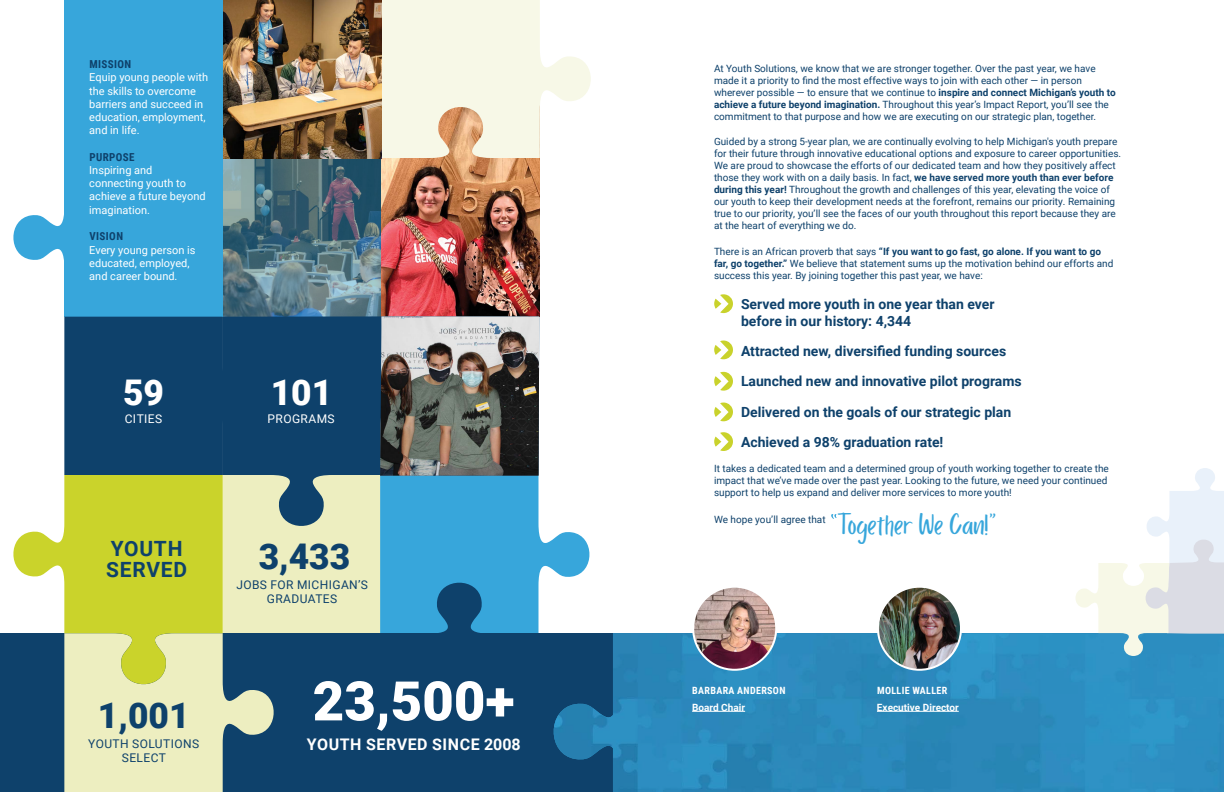
<style>
.page{position:relative;width:1224px;height:792px;background:#fff}
.page>*{position:absolute;margin:0;border:0;box-sizing:border-box;transform-origin:0 0}
.t1{font:900 54.6px "Roboto";color:#fff}
.t2{font:900 35.4px "Roboto";color:#0e416b}
.t3{font:900 35.4px "Roboto";color:#fff}
.t4{font:30.5px "Porcelain";color:#37a6db}
.t5{font:700 21px/21px "Roboto";letter-spacing:.035em;color:#0e416b}
.t6{font:700 16px "Roboto";letter-spacing:.035em;color:#fff}
.t7{font:700 14px/30.3px "Roboto";color:#0e416b}
.t8{font:12px/14.4px "Roboto";letter-spacing:.035em;color:#0e416b;text-align:center}
.t9{font:12px "Roboto";letter-spacing:.035em;color:#fff}
.t10{font:11px/13.2px "Roboto";color:#fff}
.t11{font:700 11px "Roboto Condensed";letter-spacing:.035em;color:#0e416b}
.t12{font:10px/12px "Roboto";color:#0e416b}
.t13{font:700 10px "Roboto Condensed";letter-spacing:.035em;color:#fff}
.t14{font:700 10px "Roboto";color:#fff}
.s1{font-weight:700}
</style>
<div class="page">
<img style="left:223px;top:158px;width:159px;height:158px">
<img style="left:382px;top:158px;width:157px;height:158px">
<svg style="left:382px;top:0;width:209px;height:158px"></svg>
<div style="left:223px;top:532px;width:157px;height:101px;background:#edeec0"></div>
<svg style="left:380px;top:476px;width:210px;height:157px;fill:#37a6db"></svg>
<svg style="left:223px;top:316px;width:214px;height:216px;background:#4b788d"></svg>
<img style="left:223px;top:0;width:159px;height:158px">
<div style="left:0;top:633px;width:1224px;height:159px;background:#0e416b"></div>
<img style="left:553px;top:633px;width:671px;height:159px">
<svg style="left:64px;top:689px;width:210px;height:103px"></svg>
<svg style="left:13px;top:215px;width:51px;height:45px;fill:#37a6db"></svg>
<svg style="left:13px;top:475px;width:210px;height:215px;fill:#cad32b"></svg>
<hr style="left:692px;top:711px;width:53px;height:1px;background:#fff">
<hr style="left:877px;top:711px;width:82px;height:1px;background:#fff">
<img style="left:693px;top:587px;width:83px;height:83px;border-radius:41px">
<div style="left:692px;top:586px;width:85px;height:85px;border:2px solid #fff;border-radius:50%"></div>
<img style="left:878px;top:587px;width:83px;height:83px;border-radius:42px">
<div style="left:877px;top:586px;width:85px;height:85px;border:2px solid #fff;border-radius:50%"></div>
<div style="left:64px;top:0;width:159px;height:317px;background:#37a6db"></div>
<svg style="left:714px;top:294px;width:19px;height:19px"></svg>
<svg style="left:714px;top:341px;width:19px;height:18px"></svg>
<svg style="left:714px;top:372px;width:19px;height:19px"></svg>
<svg style="left:714px;top:403px;width:19px;height:18px"></svg>
<svg style="left:714px;top:432px;width:19px;height:19px"></svg>
<svg style="left:831px;top:514px;width:6px;height:5px"></svg>
<img style="left:380px;top:316px;width:159px;height:160px">
<svg style="left:1076px;top:468px;width:148px;height:188px"></svg>
<div style="left:64px;top:317px;width:215px;height:158px;background:#0e416b"></div>
<p class="t11" style="left:89px;top:57px;width:43px">MISSION</p>
<p class="t10" style="left:89px;top:70px;width:120px">Equip young people with the skills to overcome barriers and succeed in education, employment, and in life.</p>
<p class="t11" style="left:90px;top:149px;width:47px">PURPOSE</p>
<p class="t10" style="left:89px;top:163px;width:118px">Inspiring and connecting youth to achieve a future beyond imagination.</p>
<p class="t11" style="left:90px;top:229px;width:35px">VISION</p>
<p class="t10" style="left:89px;top:243px;width:108px">Every young person is educated, employed, and career bound.</p>
<h2 class="t3" style="left:123px;top:367px;width:42px">59</h2>
<p class="t9" style="left:125px;top:411px;width:39px">CITIES</p>
<h2 class="t3" style="left:271px;top:367px;width:63px">101</h2>
<p class="t9" style="left:268px;top:411px;width:69px">PROGRAMS</p>
<h3 class="t5" style="left:106px;top:537px;width:82px">YOUTH<br>SERVED</h3>
<h2 class="t2" style="left:98px;top:691px;width:93px">1,001</h2>
<p class="t8" style="left:88px;top:736px;width:112px">YOUTH SOLUTIONS<br>SELECT</p>
<h2 class="t2" style="left:259px;top:532px;width:93px">3,433</h2>
<p class="t8" style="left:236px;top:577px;width:133px">JOBS FOR MICHIGAN’S<br>GRADUATES</p>
<h1 class="t1" style="left:313px;top:663px;width:203px">23,500+</h1>
<h3 class="t6" style="left:307px;top:734px;width:215px">YOUTH SERVED SINCE 2008</h3>
<p class="t12" style="left:714px;top:62px;width:403px">At Youth Solutions, we know that we are stronger together. Over the past year, we have made it a priority to find the most effective ways to join with each other — in person wherever possible — to ensure that we continue to <span class="s1">inspire and connect Michigan’s youth to achieve a future beyond imagination.</span> Throughout this year’s Impact Report, you’ll see the commitment to that purpose and how we are executing on our strategic plan, together.</p>
<p class="t12" style="left:714px;top:135px;width:409px">Guided by a strong 5-year plan, we are continually evolving to help Michigan's youth prepare for their future through innovative educational options and exposure to career opportunities.<br>We are proud to showcase the efforts of our dedicated team and how they positively affect those they work with on a daily basis. In fact, <span class="s1">we have served more youth than ever before during this year!</span> Throughout the growth and challenges of this year, elevating the voice of our youth to keep their development needs at the forefront, remains our priority. Remaining true to our priority, you’ll see the faces of our youth throughout this report because they are at the heart of everything we do.</p>
<p class="t12" style="left:714px;top:245px;width:401px">There is an African proverb that says <span class="s1">“If you want to go fast, go alone. If you want to go far, go together.”</span> We believe that statement sums up the motivation behind our efforts and success this year. By joining together this past year, we have:</p>
<h3 class="t7" style="left:741px;top:295px;width:255px;line-height:16.8px">Served more youth in one year than ever before in our history: 4,344</h3>
<h3 class="t7" style="left:741px;top:335px;width:282px">Attracted new, diversified funding sources Launched new and innovative pilot programs Delivered on the goals of our strategic plan Achieved a 98% graduation rate!</h3>
<p class="t12" style="left:714px;top:463px;width:396px">It takes a dedicated team and a determined group of youth working together to create the impact that we’ve made over the past year. Looking to the future, we need your continued support to help us expand and deliver more services to more youth!</p>
<p class="t12" style="left:714px;top:513px;width:113px">We hope you’ll agree that</p>
<h3 class="t4" style="left:838px;top:510px;width:161px">Together We Can!”</h3>
<p class="t13" style="left:692px;top:684px;width:95px">BARBARA ANDERSON</p>
<p class="t14" style="left:692px;top:700px;width:54px">Board Chair</p>
<p class="t13" style="left:877px;top:684px;width:72px">MOLLIE WALLER</p>
<p class="t14" style="left:877px;top:700px;width:83px">Executive Director</p>
</div>
